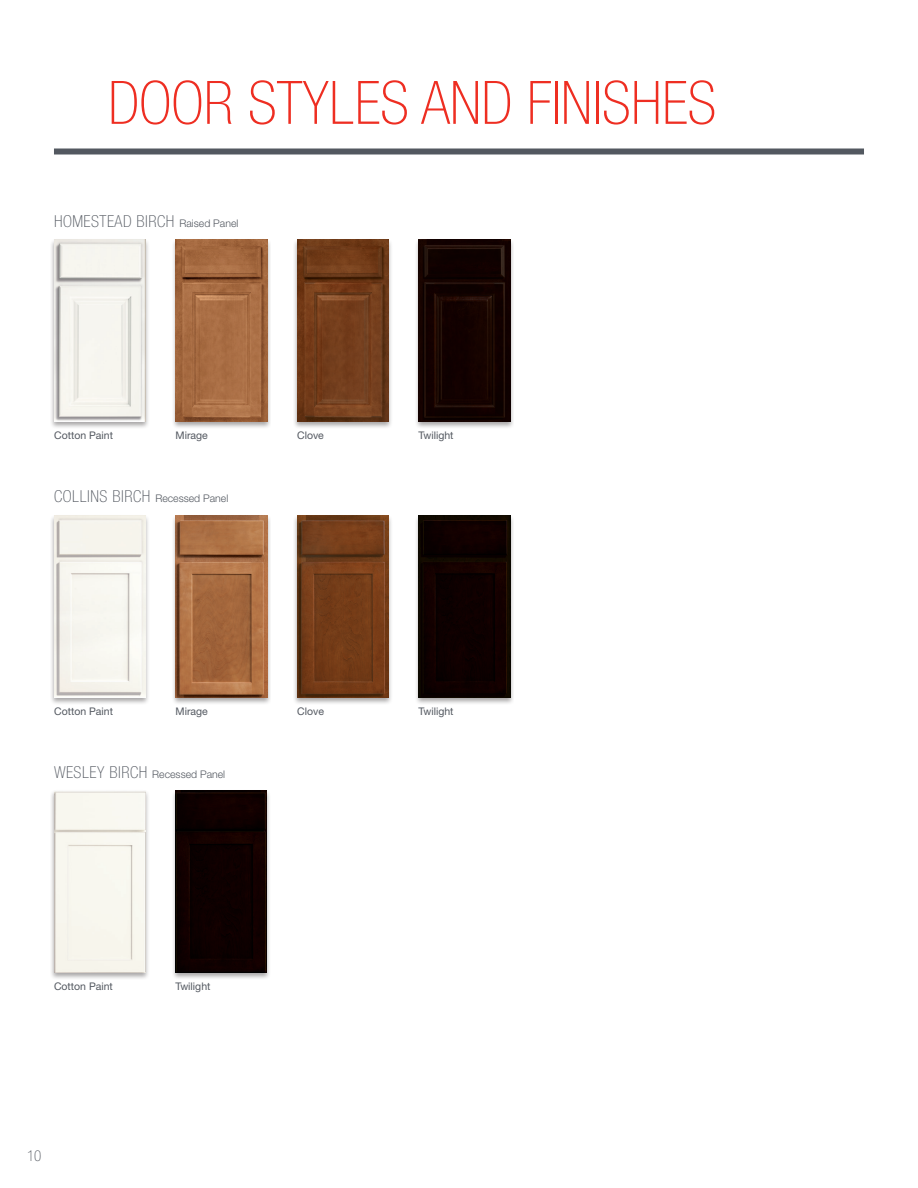
<style>
.page{position:relative;width:918px;height:1188px;background:#fff}
.page>*{position:absolute;margin:0;border:0;box-sizing:border-box;transform-origin:0 0}
.t1{font:100 condensed 60px "Helvetica Neue LT Bali 09";color:#ee2e22}
.t2{font:100 condensed 16.5px "Helvetica Neue LT Bali 09";letter-spacing:.03em;color:#535860}
.t3{font:100 condensed 15px "Helvetica Neue LT Bali 09";color:#535860}
.t4{font:10.5px "Helvetica Neue LT Bali 09";color:#535860}
.t5{font:300 10.5px "Helvetica Neue LT Bali 09";color:#535860}
.s1{font-weight:300;font-stretch:normal;font-size:10.5px}
.s2{font-weight:100;font-stretch:condensed;font-size:16.5px}
</style>
<div class="page">
<div style="left:54px;top:148px;width:810px;height:6px;background:#535860"></div>
<div style="left:50px;top:238px;width:100px;height:192px;background:#231f20;opacity:.4"></div>
<img style="left:54px;top:239px;width:92px;height:183px">
<div style="left:171px;top:238px;width:100px;height:192px;background:#231f20;opacity:.4"></div>
<img style="left:176px;top:239px;width:91px;height:183px">
<div style="left:293px;top:238px;width:100px;height:192px;background:#231f20;opacity:.4"></div>
<img style="left:297px;top:239px;width:92px;height:183px">
<div style="left:414px;top:238px;width:100px;height:192px;background:#231f20;opacity:.4"></div>
<img style="left:419px;top:239px;width:91px;height:183px">
<div style="left:50px;top:789px;width:100px;height:192px;background:#231f20;opacity:.4"></div>
<img style="left:54px;top:791px;width:91px;height:182px">
<div style="left:171px;top:789px;width:100px;height:192px;background:#231f20;opacity:.4"></div>
<img style="left:176px;top:791px;width:91px;height:182px">
<div style="left:171px;top:515px;width:100px;height:191px;background:#231f20;opacity:.4"></div>
<img style="left:176px;top:516px;width:91px;height:182px">
<div style="left:293px;top:515px;width:100px;height:191px;background:#231f20;opacity:.4"></div>
<img style="left:297px;top:516px;width:92px;height:182px">
<div style="left:414px;top:515px;width:100px;height:191px;background:#231f20;opacity:.4"></div>
<img style="left:419px;top:516px;width:91px;height:182px">
<div style="left:50px;top:515px;width:100px;height:191px;background:#231f20;opacity:.4"></div>
<img style="left:54px;top:516px;width:92px;height:182px">
<h1 class="t1" style="left:108px;top:69px;width:610px">DOOR STYLES AND FINISHES</h1>
<h2 class="t2" style="left:54px;top:212px;width:186px">HOMESTEAD BIRCH <span class="s1">Raised Panel</span></h2>
<p class="t4" style="left:54px;top:429px;width:60px">Cotton Paint</p>
<p class="t4" style="left:176px;top:429px;width:34px">Mirage</p>
<p class="t4" style="left:297px;top:429px;width:28px">Clove</p>
<p class="t4" style="left:419px;top:429px;width:36px">Twilight</p>
<p class="t5" style="left:54px;top:492px;width:176px"><span class="s2">COLLINS BIRCH</span> Recessed Panel</p>
<p class="t4" style="left:54px;top:705px;width:60px">Cotton Paint</p>
<p class="t4" style="left:176px;top:705px;width:34px">Mirage</p>
<p class="t4" style="left:297px;top:705px;width:28px">Clove</p>
<p class="t4" style="left:419px;top:705px;width:36px">Twilight</p>
<p class="t5" style="left:54px;top:768px;width:173px"><span class="s2">WESLEY BIRCH</span> Recessed Panel</p>
<p class="t4" style="left:54px;top:980px;width:60px">Cotton Paint</p>
<p class="t4" style="left:175px;top:980px;width:36px">Twilight</p>
<h3 class="t3" style="left:27px;top:1147px;width:16px">10</h3>
</div>
